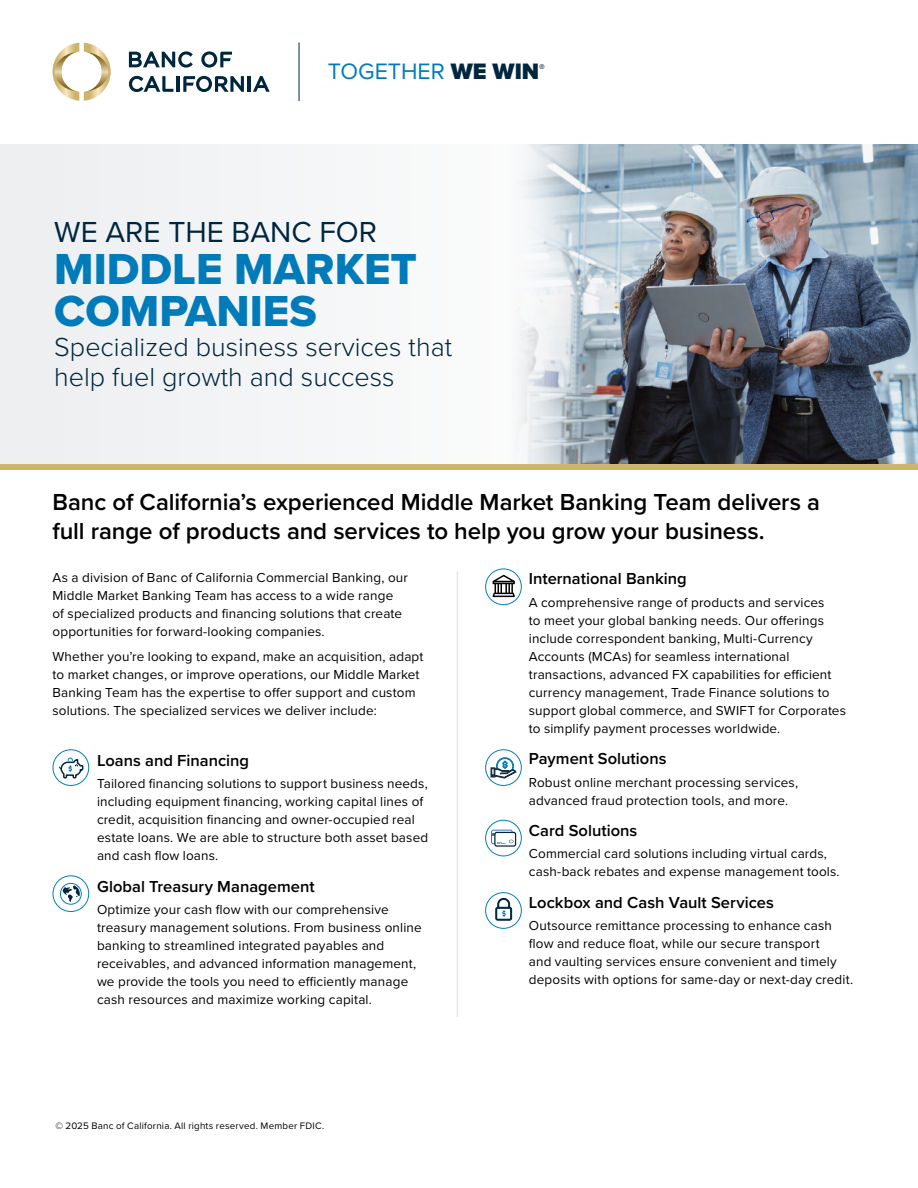
<style>
.page{position:relative;width:918px;height:1188px;background:#fff}
.page>*{position:absolute;margin:0;border:0;box-sizing:border-box;transform-origin:0 0}
.TITLE-ada{font:45px/42px "Proxima Nova Extrabld";color:#007bb9}
.TITLE-ada-2{font:30px "Proxima Nova";color:#00263e}
.SUBHEAD-ada{font:300 27px/30px "Proxima Nova";color:#00263e}
.INTRO-ada{font:600 24px/28.8px "Proxima Nova";letter-spacing:-.005em;color:#000}
.t1{font:23.1px "Proxima Nova";color:#007bb9}
.Secondary_Header_in_BODY-ada{font:600 16.5px "Proxima Nova";color:#000}
.BODY-ada{font:13.5px/18px "Proxima Nova";letter-spacing:.01em;color:#000}
.Copyright{font:9.75px "Proxima Nova";letter-spacing:.025em;color:#000}
.s1{font-weight:900;color:#00263e}
</style>
<div class="page">
<img style="left:805px;top:145px;width:113px;height:319px">
<svg style="left:0;top:145px;width:805px;height:319px;fill:#f0f1f3"></svg>
<div style="left:0;top:465px;width:918px;height:5px;background:#cfb46d"></div>
<hr style="left:457px;top:571px;width:1px;height:446px;background:#e6e7e8">
<svg style="left:52px;top:43px;width:59px;height:58px"></svg>
<hr style="left:176px;top:76px;width:4px;height:16px;background:#00263e">
<hr style="left:248px;top:76px;width:3px;height:16px;background:#00263e">
<svg style="left:253px;top:76px;width:17px;height:16px"></svg>
<svg style="left:183px;top:76px;width:61px;height:16px"></svg>
<svg style="left:129px;top:76px;width:44px;height:16px"></svg>
<svg style="left:201px;top:51px;width:31px;height:17px"></svg>
<svg style="left:129px;top:51px;width:64px;height:17px"></svg>
<hr style="left:299px;top:42px;width:1px;height:59px;background:#00263e">
<svg style="left:54px;top:749px;width:35px;height:37px"></svg>
<div style="left:53px;top:750px;width:36px;height:35px;background:#fff;border-radius:50%"></div>
<div style="left:52px;top:749px;width:37px;height:37px;border:1px solid #077db7;border-radius:50%"></div>
<svg style="left:59px;top:757px;width:25px;height:22px"></svg>
<svg style="left:485px;top:570px;width:37px;height:35px"></svg>
<svg style="left:486px;top:569px;width:35px;height:36px"></svg>
<div style="left:485px;top:568px;width:37px;height:37px;border:1px solid #077db7;border-radius:50%"></div>
<svg style="left:493px;top:575px;width:22px;height:22px"></svg>
<svg style="left:54px;top:875px;width:35px;height:37px"></svg>
<svg style="left:53px;top:876px;width:36px;height:36px"></svg>
<div style="left:52px;top:875px;width:37px;height:37px;border:1px solid #077db7;border-radius:50%"></div>
<svg style="left:60px;top:883px;width:22px;height:22px"></svg>
<svg style="left:485px;top:749px;width:37px;height:37px"></svg>
<svg style="left:486px;top:750px;width:35px;height:35px"></svg>
<div style="left:485px;top:749px;width:37px;height:37px;border:1px solid #077db7;border-radius:50%"></div>
<svg style="left:491px;top:757px;width:25px;height:21px"></svg>
<svg style="left:485px;top:820px;width:37px;height:36px"></svg>
<svg style="left:486px;top:820px;width:35px;height:36px"></svg>
<div style="left:485px;top:820px;width:37px;height:36px;border:1px solid #077db7;border-radius:50%"></div>
<hr style="left:491px;top:833px;width:21px;height:3px;background:#307bb6">
<div style="left:491px;top:830px;width:21px;height:14px;border:1px solid #307bb6;border-radius:2px"></div>
<div style="left:495px;top:832px;width:21px;height:14px;background:#fff;border-radius:2px"></div>
<div style="left:494px;top:832px;width:22px;height:15px;border:1px solid #00263e;border-radius:2px"></div>
<svg style="left:497px;top:840px;width:16px;height:4px"></svg>
<svg style="left:485px;top:892px;width:37px;height:37px"></svg>
<div style="left:486px;top:893px;width:35px;height:35px;background:#fff;border-radius:50%"></div>
<div style="left:485px;top:892px;width:37px;height:37px;border:1px solid #077db7;border-radius:50%"></div>
<svg style="left:495px;top:897px;width:18px;height:24px"></svg>
<p class="t1" style="left:328px;top:55px;width:219px">TOGETHER <span class="s1">WE WIN</span><sup>®</sup></p>
<h1 class="TITLE-ada-2" style="left:54px;top:210px;width:324px">WE ARE THE BANC FOR</h1>
<h1 class="TITLE-ada" style="left:54px;top:248px;width:364px">MIDDLE MARKET<br>COMPANIES</h1>
<h2 class="SUBHEAD-ada" style="left:54px;top:331px;width:399px">Specialized business services that help fuel growth and success</h2>
<h3 class="INTRO-ada" style="left:52px;top:487px;width:769px">Banc of California’s experienced Middle Market Banking Team delivers a full range of products and services to help you grow your business.</h3>
<p class="BODY-ada" style="left:52px;top:568px;width:357px">As a division of Banc of California Commercial Banking, our Middle Market Banking Team has access to a wide range of specialized products and financing solutions that create opportunities for forward-looking companies.</p>
<p class="BODY-ada" style="left:52px;top:647px;width:373px">Whether you’re looking to expand, make an acquisition, adapt to market changes, or improve operations, our Middle Market Banking Team has the expertise to offer support and custom solutions. The specialized services we deliver include:</p>
<p class="Secondary_Header_in_BODY-ada" style="left:97px;top:748px;width:154px">Loans and Financing</p>
<p class="BODY-ada" style="left:97px;top:774px;width:333px">Tailored financing solutions to support business needs, including equipment financing, working capital lines of credit, acquisition financing and owner-occupied real estate loans. We are able to structure both asset based and cash flow loans.</p>
<p class="Secondary_Header_in_BODY-ada" style="left:97px;top:874px;width:219px">Global Treasury Management</p>
<p class="BODY-ada" style="left:97px;top:900px;width:326px">Optimize your cash flow with our comprehensive treasury management solutions. From business online banking to streamlined integrated payables and receivables, and advanced information management, we provide the tools you need to efficiently manage cash resources and maximize working capital.</p>
<p class="Secondary_Header_in_BODY-ada" style="left:529px;top:567px;width:159px">International Banking</p>
<p class="BODY-ada" style="left:529px;top:593px;width:319px">A comprehensive range of products and services<br>to meet your global banking needs. Our offerings include correspondent banking, Multi-Currency Accounts (MCAs) for seamless international transactions, advanced FX capabilities for efficient currency management, Trade Finance solutions to support global commerce, and SWIFT for Corporates to simplify payment processes worldwide.</p>
<p class="Secondary_Header_in_BODY-ada" style="left:529px;top:746px;width:139px">Payment Solutions</p>
<p class="BODY-ada" style="left:529px;top:772px;width:271px">Robust online merchant processing services, advanced fraud protection tools, and more.</p>
<p class="Secondary_Header_in_BODY-ada" style="left:529px;top:818px;width:110px">Card Solutions</p>
<p class="BODY-ada" style="left:529px;top:844px;width:312px">Commercial card solutions including virtual cards, cash-back rebates and expense management tools.</p>
<p class="Secondary_Header_in_BODY-ada" style="left:529px;top:890px;width:247px">Lockbox and Cash Vault Services</p>
<p class="BODY-ada" style="left:529px;top:916px;width:326px">Outsource remittance processing to enhance cash flow and reduce float, while our secure transport<br>and vaulting services ensure convenient and timely deposits with options for same-day or next-day credit.</p>
<p class="Copyright" style="left:55px;top:1119px;width:270px">© 2025 Banc of California. All rights reserved. Member FDIC.</p>
</div>
